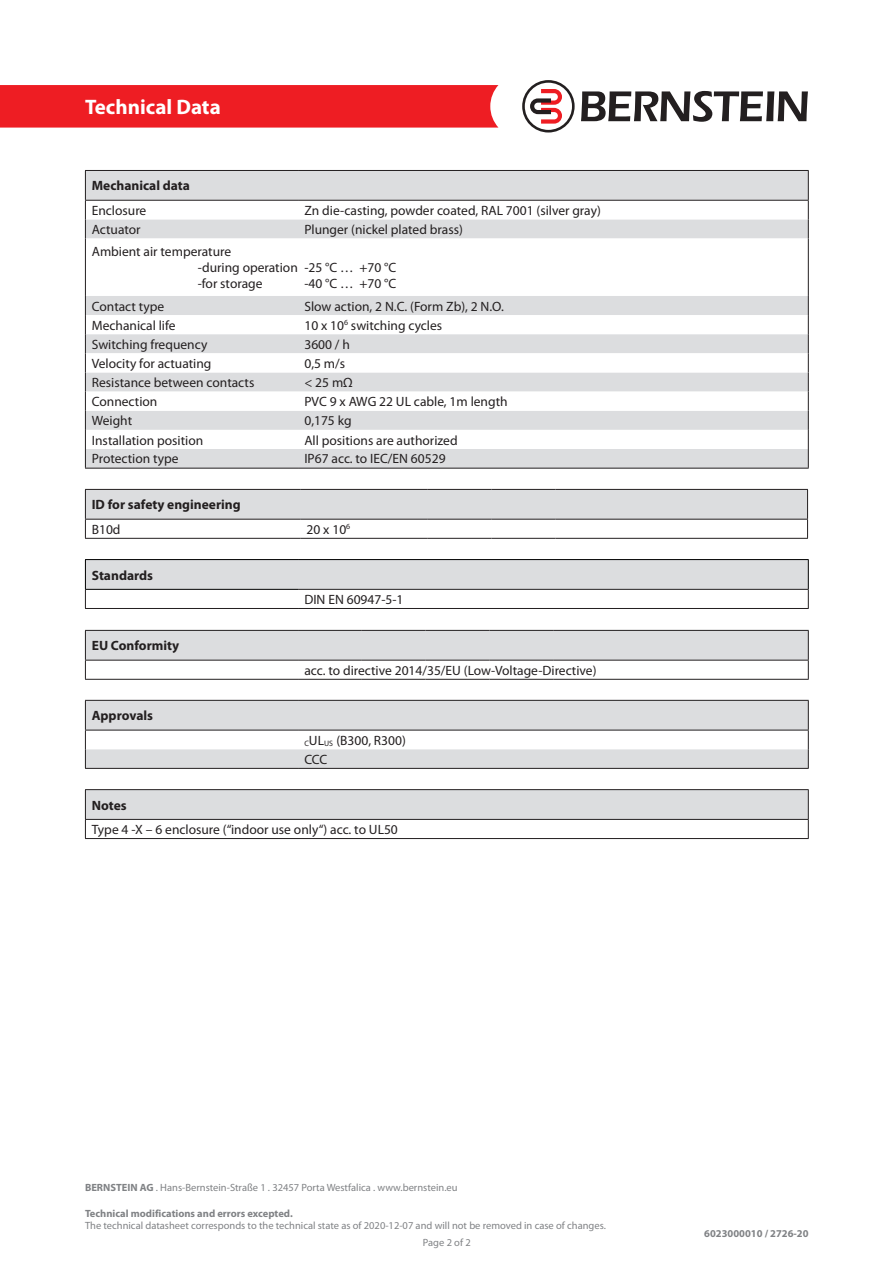
<style>
.page{position:relative;width:893px;height:1263px;background:#fff}
.page>*{position:absolute;margin:0;border:0;box-sizing:border-box;transform-origin:0 0}
.t1{font:700 21px "Myriad Pro";color:#fff}
.t2{font:13.5px "Myriad Pro";color:#231f20}
.t3{font:700 13.5px "Myriad Pro";color:#231f20}
.t4{font:10.5px/16.8px "Myriad Pro";color:#808285}
.t5{font:700 10.5px "Myriad Pro";color:#808285}
.s1{font-weight:700}
</style>
<div class="page">
<div style="left:0;top:85px;width:498px;height:43px;background:#ee1d23"></div>
<svg style="left:581px;top:91px;width:227px;height:31px"></svg>
<svg style="left:522px;top:80px;width:53px;height:53px"></svg>
<div style="left:86px;top:171px;width:722px;height:297px;background:#dcdddf"></div>
<svg style="left:86px;top:201px;width:722px;height:248px"></svg>
<svg style="left:85px;top:171px;width:1px;height:67px"></svg>
<svg style="left:808px;top:171px;width:1px;height:67px"></svg>
<hr style="left:85px;top:238px;width:1px;height:58px;background:#231f20">
<hr style="left:808px;top:238px;width:1px;height:58px;background:#231f20">
<svg style="left:85px;top:296px;width:1px;height:172px"></svg>
<svg style="left:808px;top:296px;width:1px;height:172px"></svg>
<hr style="left:85px;top:468px;width:213px;height:1px;background:#231f20">
<hr style="left:298px;top:468px;width:511px;height:1px;background:#231f20">
<hr style="left:85px;top:170px;width:213px;height:1px;background:#231f20">
<hr style="left:298px;top:170px;width:511px;height:1px;background:#231f20">
<hr style="left:85px;top:200px;width:213px;height:1px;background:#231f20">
<hr style="left:298px;top:200px;width:511px;height:1px;background:#231f20">
<hr style="left:85px;top:700px;width:213px;height:1px;background:#231f20">
<hr style="left:298px;top:700px;width:511px;height:1px;background:#231f20">
<svg style="left:85px;top:701px;width:724px;height:67px"></svg>
<hr style="left:85px;top:768px;width:213px;height:1px;background:#231f20">
<hr style="left:298px;top:768px;width:511px;height:1px;background:#231f20">
<div style="left:85px;top:790px;width:723px;height:29px;background:#dcdddf"></div>
<hr style="left:85px;top:819px;width:724px;height:1px;background:#231f20">
<hr style="left:85px;top:789px;width:724px;height:1px;background:#231f20">
<svg style="left:85px;top:790px;width:1px;height:48px"></svg>
<svg style="left:808px;top:790px;width:1px;height:48px"></svg>
<hr style="left:85px;top:838px;width:724px;height:1px;background:#231f20">
<div style="left:85px;top:560px;width:723px;height:29px;background:#dcdddf"></div>
<hr style="left:85px;top:559px;width:213px;height:1px;background:#000">
<hr style="left:298px;top:559px;width:511px;height:1px;background:#000">
<hr style="left:85px;top:589px;width:213px;height:1px;background:#000">
<svg style="left:85px;top:560px;width:1px;height:48px"></svg>
<hr style="left:298px;top:589px;width:511px;height:1px;background:#231f20">
<svg style="left:808px;top:560px;width:1px;height:48px"></svg>
<hr style="left:85px;top:608px;width:213px;height:1px;background:#231f20">
<hr style="left:298px;top:608px;width:511px;height:1px;background:#231f20">
<svg style="left:85px;top:631px;width:724px;height:48px"></svg>
<hr style="left:85px;top:630px;width:213px;height:1px;background:#231f20">
<hr style="left:298px;top:630px;width:64px;height:1px;background:#231f20">
<hr style="left:362px;top:630px;width:64px;height:1px;background:#231f20">
<hr style="left:426px;top:630px;width:63px;height:1px;background:#231f20">
<hr style="left:489px;top:630px;width:64px;height:1px;background:#231f20">
<hr style="left:553px;top:630px;width:256px;height:1px;background:#231f20">
<hr style="left:85px;top:660px;width:213px;height:1px;background:#231f20">
<hr style="left:298px;top:660px;width:64px;height:1px;background:#231f20">
<hr style="left:362px;top:660px;width:64px;height:1px;background:#231f20">
<hr style="left:426px;top:660px;width:63px;height:1px;background:#231f20">
<hr style="left:489px;top:660px;width:64px;height:1px;background:#231f20">
<hr style="left:553px;top:660px;width:256px;height:1px;background:#231f20">
<hr style="left:85px;top:679px;width:213px;height:1px;background:#231f20">
<hr style="left:298px;top:679px;width:64px;height:1px;background:#231f20">
<hr style="left:362px;top:679px;width:64px;height:1px;background:#231f20">
<hr style="left:426px;top:679px;width:63px;height:1px;background:#231f20">
<hr style="left:489px;top:679px;width:64px;height:1px;background:#231f20">
<hr style="left:553px;top:679px;width:256px;height:1px;background:#231f20">
<hr style="left:85px;top:538px;width:215px;height:1px;background:#231f20">
<hr style="left:300px;top:538px;width:64px;height:1px;background:#231f20">
<hr style="left:364px;top:538px;width:64px;height:1px;background:#231f20">
<hr style="left:428px;top:538px;width:64px;height:1px;background:#231f20">
<hr style="left:492px;top:538px;width:63px;height:1px;background:#231f20">
<hr style="left:555px;top:538px;width:253px;height:1px;background:#231f20">
<svg style="left:85px;top:490px;width:723px;height:48px"></svg>
<hr style="left:85px;top:489px;width:215px;height:1px;background:#231f20">
<hr style="left:300px;top:489px;width:64px;height:1px;background:#231f20">
<hr style="left:364px;top:489px;width:64px;height:1px;background:#231f20">
<hr style="left:428px;top:489px;width:64px;height:1px;background:#231f20">
<hr style="left:492px;top:489px;width:63px;height:1px;background:#231f20">
<hr style="left:555px;top:489px;width:253px;height:1px;background:#231f20">
<h1 class="t1" style="left:85px;top:93px;width:137px">Technical Data</h1>
<p class="t3" style="left:92px;top:177px;width:100px">Mechanical data</p>
<p class="t2" style="left:92px;top:202px;width:56px">Enclosure</p>
<p class="t2" style="left:304px;top:202px;width:298px">Zn die-casting, powder coated, RAL 7001 (silver gray)</p>
<p class="t2" style="left:92px;top:221px;width:50px">Actuator</p>
<p class="t2" style="left:304px;top:221px;width:160px">Plunger (nickel plated brass)</p>
<p class="t2" style="left:92px;top:243px;width:141px">Ambient air temperature</p>
<p class="t2" style="left:198px;top:259px;width:102px">-during operation</p>
<p class="t2" style="left:198px;top:276px;width:66px">-for storage</p>
<p class="t2" style="left:304px;top:259px;width:93px">-25 °C … +70 °C</p>
<p class="t2" style="left:304px;top:276px;width:93px">-40 °C … +70 °C</p>
<p class="t2" style="left:92px;top:298px;width:74px">Contact type</p>
<p class="t2" style="left:304px;top:298px;width:201px">Slow action, 2 N.C. (Form Zb), 2 N.O.</p>
<p class="t2" style="left:92px;top:317px;width:85px">Mechanical life</p>
<p class="t2" style="left:304px;top:317px;width:139px">10 x 10<sup>6</sup> switching cycles</p>
<p class="t2" style="left:92px;top:336px;width:117px">Switching frequency</p>
<p class="t2" style="left:304px;top:336px;width:47px">3600 / h</p>
<p class="t2" style="left:92px;top:355px;width:121px">Velocity for actuating</p>
<p class="t2" style="left:304px;top:355px;width:42px">0,5 m/s</p>
<p class="t2" style="left:92px;top:374px;width:164px">Resistance between contacts</p>
<p class="t2" style="left:304px;top:374px;width:50px">&lt; 25 mΩ</p>
<p class="t2" style="left:92px;top:393px;width:67px">Connection</p>
<p class="t2" style="left:304px;top:393px;width:205px">PVC 9 x AWG 22 UL cable, 1m length</p>
<p class="t2" style="left:92px;top:412px;width:42px">Weight</p>
<p class="t2" style="left:304px;top:412px;width:49px">0,175 kg</p>
<p class="t2" style="left:92px;top:432px;width:113px">Installation position</p>
<p class="t2" style="left:304px;top:432px;width:155px">All positions are authorized</p>
<p class="t2" style="left:92px;top:451px;width:88px">Protection type</p>
<p class="t2" style="left:304px;top:451px;width:143px">IP67 acc. to IEC/EN 60529</p>
<p class="t3" style="left:92px;top:496px;width:150px">ID for safety engineering</p>
<p class="t2" style="left:92px;top:521px;width:30px">B10d</p>
<p class="t2" style="left:307px;top:521px;width:45px">20 x 10<sup>6</sup></p>
<p class="t3" style="left:92px;top:566px;width:63px">Standards</p>
<p class="t3" style="left:92px;top:637px;width:89px">EU Conformity</p>
<p class="t3" style="left:92px;top:707px;width:63px">Approvals</p>
<p class="t2" style="left:304px;top:591px;width:101px">DIN EN 60947-5-1</p>
<p class="t2" style="left:304px;top:662px;width:294px">acc. to directive 2014/35/EU (Low-Voltage-Directive)</p>
<p class="t2" style="left:304px;top:732px;width:103px"><sub>C</sub>UL<sub>US</sub> (B300, R300)</p>
<p class="t2" style="left:304px;top:751px;width:24px">CCC</p>
<p class="t3" style="left:92px;top:796px;width:36px">Notes</p>
<p class="t2" style="left:92px;top:821px;width:308px">Type 4 -X – 6 enclosure (“indoor use only“) acc. to UL50</p>
<p class="t4" style="left:85px;top:1179px;width:374px"><span class="s1">BERNSTEIN AG</span> . Hans-Bernstein-Straße 1 . 32457 Porta Westfalica . www.bernstein.eu</p>
<p class="t5" style="left:85px;top:1206px;width:209px">Technical modifications and errors excepted.</p>
<p class="t4" style="left:423px;top:1217px;width:184px;text-indent:-338px">The technical datasheet corresponds to the technical state as of 2020-12-07 and will not be removed in case of changes.<br>Page 2 of 2</p>
<p class="t5" style="left:704px;top:1227px;width:106px">6023000010 / 2726-20</p>
</div>
